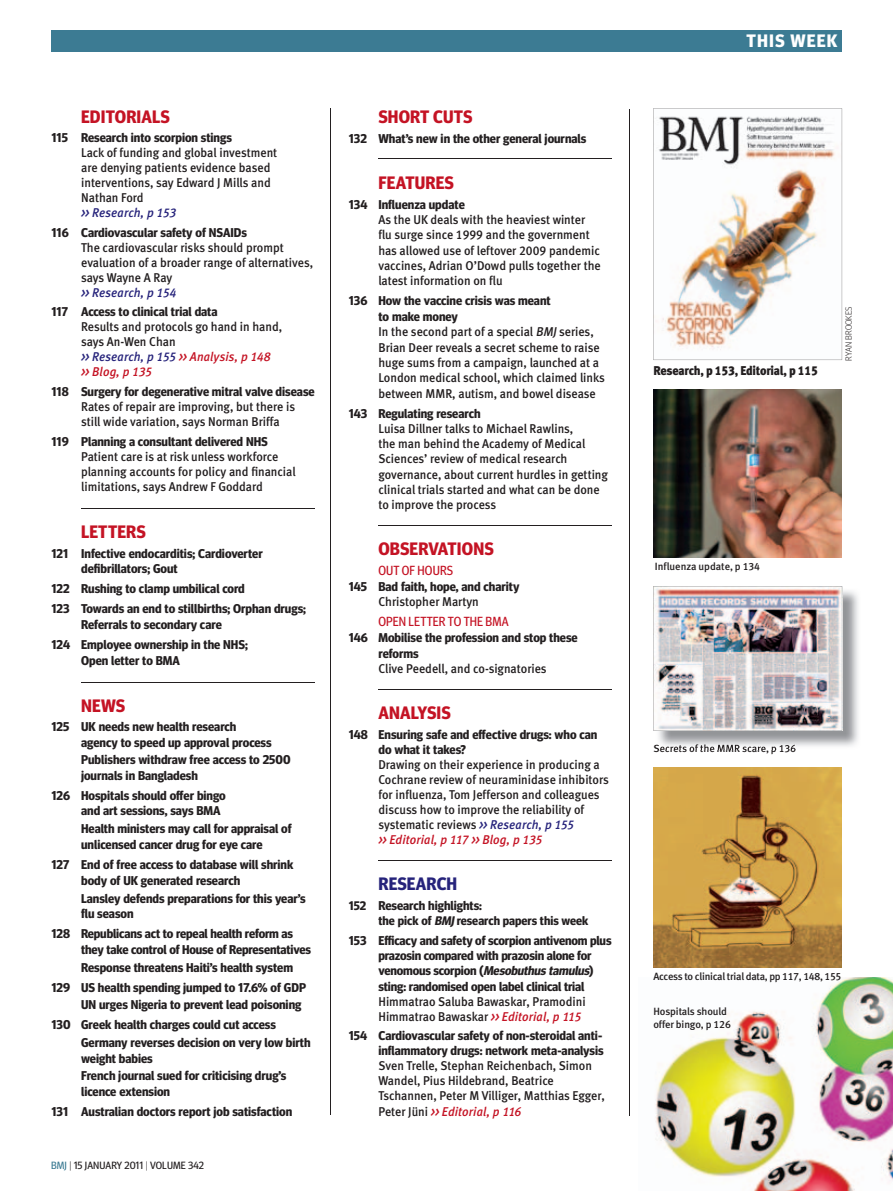
<style>
.page{position:relative;width:893px;height:1191px;background:#fff}
.page>*{position:absolute;margin:0;border:0;box-sizing:border-box;transform-origin:0 0}
.t1{font:700 18px "Meta Headline OT";letter-spacing:.01em;color:#c41324}
.t2{font:700 18px "Meta Headline OT";letter-spacing:.06em;color:#fff}
.t3{font:700 18px "Meta Headline OT";letter-spacing:.01em;color:#26237b}
.t4{font:13.2px "Meta Headline OT";letter-spacing:.01em;color:#c41324;scale:.95 1}
.t5{font:700 12.75px/15.8px "Meta Headline OT";color:#231f20}
.t6{font:12.75px/15px "Meta Medium LF";color:#231f20;scale:.95 1}
.t7{font:italic 12.75px "Meta Medium LF";letter-spacing:.01em;color:#26237b;scale:.95 1}
.t8{font:12.75px "Meta Black LF";letter-spacing:-.02em;color:#231f20;scale:.95 1}
.t9{font:700 12.45px "Meta Headline OT";color:#231f20}
.t10{font:10.5px/12.8px "Meta Medium LF";letter-spacing:-.01em;color:#231f20}
.t11{font:10.5px "Meta Headline OT";letter-spacing:.01em;color:#231f20}
.t12{font:300 9px "Meta Headline OT";letter-spacing:.015em;color:#231f20}
.s1{font-style:italic;color:#26237b}
.s2{font-style:italic;color:#c41324}
.s3{color:#3c7b93}
.s4{font-weight:300}
.s5{font-style:italic}
.s6{font-size:12.45px}
</style>
<div class="page">
<div style="left:51px;top:30px;width:791px;height:21px;background:#3c7b93"></div>
<img style="left:655px;top:978px;width:238px;height:213px">
<hr style="left:81px;top:508px;width:234px;height:1px;background:#231f20">
<hr style="left:81px;top:682px;width:234px;height:1px;background:#231f20">
<hr style="left:378px;top:159px;width:234px;height:1px;background:#231f20">
<hr style="left:378px;top:525px;width:234px;height:1px;background:#231f20">
<hr style="left:378px;top:689px;width:234px;height:1px;background:#231f20">
<hr style="left:378px;top:860px;width:234px;height:1px;background:#231f20">
<img style="left:653px;top:767px;width:189px;height:200px">
<img style="left:659px;top:588px;width:199px;height:158px">
<img style="left:656px;top:744px;width:140px;height:5px">
<img style="left:653px;top:586px;width:189px;height:144px">
<hr style="left:629px;top:109px;width:1px;height:1006px;background:#231f20">
<hr style="left:330px;top:108px;width:1px;height:1007px;background:#231f20">
<img style="left:653px;top:108px;width:189px;height:252px">
<img style="left:653px;top:389px;width:189px;height:168px">
<h1 class="t1" style="left:81px;top:106px;width:90px">EDITORIALS</h1>
<p class="t5" style="left:51px;top:130px;width:182px">115 Research into scorpion stings</p>
<p class="t6" style="left:81px;top:145px;width:208px">Lack of funding and global investment are denying patients evidence based interventions, say Edward J Mills and<br>Nathan Ford</p>
<p class="t7" style="left:81px;top:205px;width:101px">&gt;&gt; Research, p 153</p>
<p class="t5" style="left:51px;top:224px;width:197px">116 Cardiovascular safety of NSAIDs</p>
<p class="t6" style="left:81px;top:240px;width:246px">The cardiovascular risks should prompt evaluation of a broader range of alternatives, says Wayne A Ray</p>
<p class="t7" style="left:81px;top:285px;width:102px">&gt;&gt; Research, p 154</p>
<p class="t5" style="left:51px;top:304px;width:168px">117 Access to clinical trial data</p>
<p class="t6" style="left:81px;top:319px;width:213px">Results and protocols go hand in hand, says An-Wen Chan<br><span class="s1">&gt;&gt; Research, p 155</span> <span class="s2">&gt;&gt; Analysis, p 148<br>&gt;&gt; Blog, p 135</span></p>
<p class="t5" style="left:51px;top:383px;width:265px">118 Surgery for degenerative mitral valve disease</p>
<p class="t6" style="left:81px;top:399px;width:227px">Rates of repair are improving, but there is still wide variation, says Norman Briffa</p>
<p class="t5" style="left:51px;top:433px;width:218px">119 Planning a consultant delivered NHS</p>
<p class="t6" style="left:81px;top:448px;width:227px">Patient care is at risk unless workforce planning accounts for policy and financial limitations, says Andrew F Goddard</p>
<h1 class="t1" style="left:81px;top:521px;width:66px">LETTERS</h1>
<p class="t5" style="left:81px;top:545px;width:183px;line-height:15.3px;text-indent:-30px">121 Infective endocarditis; Cardioverter defibrillators; Gout</p>
<p class="t5" style="left:51px;top:578px;width:256px;line-height:20px">122 Rushing to clamp umbilical cord<br>123 Towards an end to stillbirths; Orphan drugs;</p>
<p class="t5" style="left:51px;top:614px;width:198px;line-height:20px;text-align:center">Referrals to secondary care<br>124 Employee ownership in the NHS;</p>
<p class="t5" style="left:81px;top:652px;width:100px">Open letter to BMA</p>
<h1 class="t1" style="left:81px;top:695px;width:45px">NEWS</h1>
<p class="t5" style="left:81px;top:719px;width:192px;line-height:15.3px;text-indent:-30px">125 UK needs new health research agency to speed up approval process</p>
<p class="t5" style="left:81px;top:752px;width:211px;line-height:15.3px">Publishers withdraw free access to 2500 journals in Bangladesh</p>
<p class="t5" style="left:81px;top:787px;width:146px;text-indent:-30px">126 Hospitals should offer bingo and art sessions, says BMA</p>
<p class="t5" style="left:81px;top:820px;width:212px">Health ministers may call for appraisal of unlicensed cancer drug for eye care</p>
<p class="t5" style="left:81px;top:856px;width:214px;text-indent:-30px">127 End of free access to database will shrink body of UK generated research</p>
<p class="t5" style="left:81px;top:890px;width:226px">Lansley defends preparations for this year’s flu season</p>
<p class="t5" style="left:81px;top:925px;width:231px;text-indent:-30px">128 Republicans act to repeal health reform as they take control of House of Representatives</p>
<p class="t5" style="left:51px;top:957px;width:256px;line-height:19.5px;text-indent:30px">R esponse threatens Haiti’s health s ystem<br>129 US health spending jumped to 17.6% of GDP</p>
<p class="t5" style="left:51px;top:994px;width:252px;line-height:20px;text-indent:30px">UN urges Nigeria to prevent lead poisoning<br>130 Greek health charges could cut access</p>
<p class="t5" style="left:81px;top:1034px;width:231px">Germany reverses decision on very low birth weight babies</p>
<p class="t5" style="left:81px;top:1067px;width:207px">French journal sued for criticising drug’s licence extension</p>
<p class="t5" style="left:51px;top:1103px;width:242px">131 Australian doctors report job satisfaction</p>
<p class="t11" style="left:51px;top:1159px;width:155px"><span class="s3">BMJ</span> <span class="s4">|</span> 15 JANUARY 2011 <span class="s4">|</span> VOLUME 342</p>
<h1 class="t1" style="left:378px;top:106px;width:95px">SHORT CUTS</h1>
<p class="t5" style="left:349px;top:130px;width:239px">132 What’s new in the other general journals</p>
<h1 class="t1" style="left:378px;top:172px;width:77px">FEATURES</h1>
<p class="t5" style="left:349px;top:196px;width:118px">134 Influenza update</p>
<p class="t6" style="left:378px;top:212px;width:236px">As the UK deals with the heaviest winter flu surge since 1999 and the government has allowed use of leftover 2009 pandemic vaccines, Adrian O’Dowd pulls together the latest information on flu</p>
<p class="t5" style="left:378px;top:293px;width:174px;text-indent:-30px">136 How the vaccine crisis was meant to make money</p>
<p class="t6" style="left:378px;top:324px;width:240px">In the second part of a special <span class="s5">BMJ</span> series, Brian Deer reveals a secret scheme to raise huge sums from a campaign, launched at a London medical school, which claimed links between MMR, autism, and bowel disease</p>
<p class="t5" style="left:349px;top:405px;width:133px">143 Regulating research</p>
<p class="t6" style="left:378px;top:420px;width:243px">Luisa Dillner talks to Michael Rawlins,<br>the man behind the Academy of Medical Sciences’ review of medical research governance, about current hurdles in getting clinical trials started and what can be done to improve the process</p>
<h1 class="t1" style="left:378px;top:538px;width:117px">OBSERVATIONS</h1>
<p class="t4" style="left:378px;top:563px;width:80px">OUT OF HOURS</p>
<p class="t5" style="left:349px;top:578px;width:172px">145 Bad faith, hope, and charity</p>
<p class="t6" style="left:378px;top:594px;width:107px">Christopher Martyn</p>
<p class="t4" style="left:378px;top:614px;width:138px">OPEN LETTER TO THE BMA</p>
<p class="t5" style="left:378px;top:629px;width:201px;text-indent:-30px">146 Mobilise the profession and stop these reforms</p>
<p class="t6" style="left:378px;top:661px;width:179px">Clive Peedell , and co-signatories</p>
<h1 class="t1" style="left:378px;top:702px;width:74px">ANALYSIS</h1>
<p class="t5" style="left:378px;top:726px;width:220px;line-height:15.3px;text-indent:-30px">148 Ensuring safe and effective drugs: who can do what it takes?</p>
<p class="t6" style="left:378px;top:757px;width:244px">Drawing on their experience in producing a Cochrane review of neuraminidase inhibitors for influenza, Tom Jefferson and colleagues discuss how to improve the reliability of systematic reviews <span class="s1">&gt;&gt; Research, p 155<br></span><span class="s2">&gt;&gt; Editorial, p 117 &gt;&gt; Blog, p 135</span></p>
<h1 class="t3" style="left:378px;top:873px;width:80px">RESEARCH</h1>
<p class="t5" style="left:349px;top:897px;width:135px"><span class="s6">152</span> Research highlights:</p>
<p class="t9" style="left:378px;top:913px;width:211px">the pick of <span class="s5">BMJ</span> research papers this week</p>
<p class="t5" style="left:378px;top:932px;width:235px;line-height:15.3px;text-indent:-30px">153 Efficacy and safety of scorpion antivenom plus prazosin compared with prazosin alone for<br>ve n o m o u s s co r p i o n ( <span class="s5">Mesobuthus tamulus</span> ) sting: randomised open label clinical trial</p>
<p class="t6" style="left:378px;top:993px;width:220px">Himmatrao Saluba Bawaskar , Pramodini<br>Himmatrao Bawaskar <span class="s2">&gt;&gt; Editorial, p 115</span></p>
<p class="t5" style="left:349px;top:1027px;width:256px;line-height:15.3px;text-align:right">154 Cardiovascular safety of non-steroidal anti&shy;inflammatory drugs: network meta-analysis</p>
<p class="t6" style="left:378px;top:1058px;width:240px">Sven Trelle , Stephan Reichenbach , Simon Wandel , Pius Hildebrand , Beatrice Tschannen , Peter M Villiger , Matthias Egger , Peter Jüni <span class="s2">&gt;&gt; Editorial, p 116</span></p>
<h1 class="t2" style="left:747px;top:30px;width:92px">THIS WEEK</h1>
<p class="t8" style="left:653px;top:363px;width:175px">Research, p 153, Editorial, p 115</p>
<p class="t12" style="left:843px;top:360px;width:56px;rotate:-90deg">RYAN BROOKES</p>
<p class="t10" style="left:655px;top:560px;width:107px">Influenza update, p 134</p>
<p class="t10" style="left:653px;top:742px;width:144px">Secrets of the MMR scare, p 136</p>
<p class="t10" style="left:653px;top:970px;width:190px">Access to clinical trial data, pp 117, 148, 155</p>
<p class="t10" style="left:653px;top:1005px;width:79px">Hospitals should offer bingo, p 126</p>
</div>
